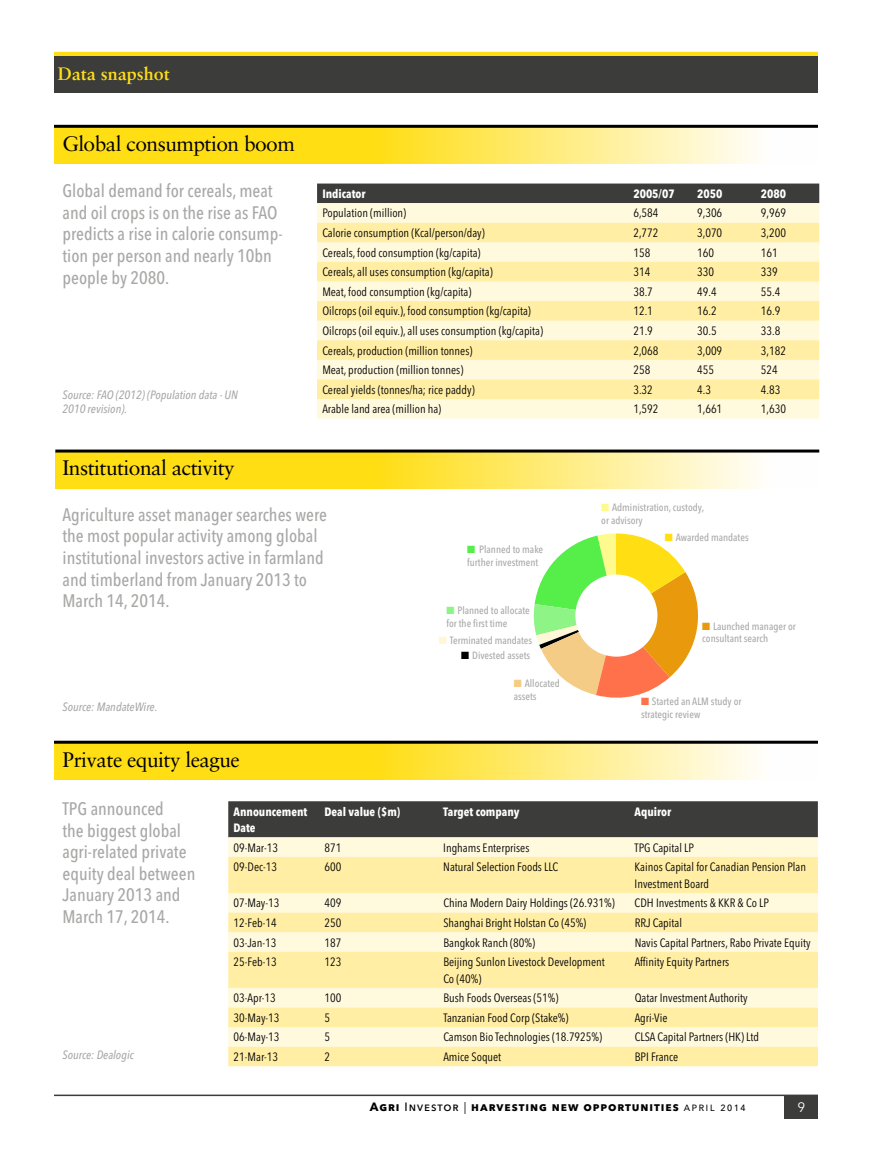
<style>
.page{position:relative;width:872px;height:1149px;background:#fff}
.page>*{position:absolute;margin:0;border:0;box-sizing:border-box;transform-origin:0 0}
.t1{font:21px "Sabon LT Std";letter-spacing:-.025em;color:#000}
.t2{font:500 condensed 18px/21.6px "Avenir Next LT Pro";color:#a8a8a7}
.t3{font:700 18px "Sabon LT Std";color:#ffde14}
.t4{font:13.5px "Avenir Next LT Pro";color:#fff}
.t5{font:condensed 12px/16.5px "Avenir Next LT Pro";color:#000}
.t6{font:italic 500 condensed 12px/14.4px "Avenir Next LT Pro";color:#a8a8a7}
.t7{font:700 condensed 12px/16.5px "Avenir Next LT Pro";color:#fff}
.t8{font:700 12px "Avenir Next LT Pro";letter-spacing:.08em;color:#000}
.t9{font:500 condensed 10.5px/12.6px "Avenir Next LT Pro";color:#a8a8a7}
.s1{color:#fffa8d}
.s2{color:#ffde14}
.s3{color:#56ee49}
.s4{color:#8ef486}
.s5{color:#e8990c}
.s6{color:#fff7d5}
.s7{color:#000}
.s8{color:#f4cc86}
.s9{color:#ff714a}
.s10{font-weight:500}
.s11{font-weight:400}
</style>
<div class="page">
<div style="left:784px;top:1094px;width:34px;height:24px;background:#3c3c3b"></div>
<hr style="left:54px;top:52px;width:764px;height:4px;background:#ffde14">
<hr style="left:54px;top:1094px;width:764px;height:1px;background:#3c3c3b">
<svg style="left:54px;top:128px;width:703px;height:36px;background:#ffe650"></svg>
<svg style="left:54px;top:743px;width:764px;height:36px;background:#f9e35c"></svg>
<div style="left:54px;top:56px;width:764px;height:36px;background:#3c3c3b"></div>
<svg style="left:55px;top:452px;width:764px;height:36px;background:#fbe45c"></svg>
<svg style="left:533px;top:533px;width:165px;height:165px"></svg>
<div style="left:575px;top:574px;width:82px;height:82px;background:#fff;border-radius:50%"></div>
<hr style="left:55px;top:449px;width:764px;height:3px;background:#000">
<hr style="left:54px;top:125px;width:764px;height:3px;background:#000">
<hr style="left:54px;top:740px;width:764px;height:3px;background:#000">
<div style="left:317px;top:183px;width:502px;height:20px;background:#3c3c3b"></div>
<div style="left:317px;top:203px;width:502px;height:215px;background:#fff9de"></div>
<svg style="left:317px;top:223px;width:502px;height:176px;background:#fff2be"></svg>
<div style="left:228px;top:801px;width:590px;height:36px;background:#3c3c3b"></div>
<div style="left:228px;top:837px;width:590px;height:19px;background:#fff9de"></div>
<svg style="left:228px;top:856px;width:590px;height:209px;background:#fff2ba"></svg>
<h2 class="t3" style="left:58px;top:62px;width:114px">Data snapshot</h2>
<h1 class="t1" style="left:63px;top:131px;width:234px">Global consumption boom</h1>
<h2 class="t2" style="left:63px;top:180px;width:221px">Global demand for cereals, meat and oil crops is on the rise as FAO predicts a rise in calorie consump&shy;tion per person and nearly 10bn people by 2080.</h2>
<p class="t6" style="left:63px;top:387px;width:177px">Source: FAO (2012) (Population data - UN<br>2010 revision).</p>
<h1 class="t1" style="left:63px;top:455px;width:174px">Institutional activity</h1>
<p class="t7" style="left:322px;top:185px;width:45px">Indicator</p>
<p class="t7" style="left:633px;top:185px;width:43px">2005/07</p>
<p class="t7" style="left:697px;top:185px;width:27px">2050</p>
<p class="t7" style="left:761px;top:185px;width:27px">2080</p>
<p class="t5" style="left:322px;top:205px;width:85px">Population (million)</p>
<p class="t5" style="left:633px;top:205px;width:27px">6,584</p>
<p class="t5" style="left:697px;top:205px;width:27px">9,306</p>
<p class="t5" style="left:761px;top:205px;width:27px">9,969</p>
<p class="t5" style="left:322px;top:224px;width:164px">Calorie consumption (Kcal/person/day)</p>
<p class="t5" style="left:633px;top:224px;width:27px">2,772</p>
<p class="t5" style="left:697px;top:224px;width:27px">3,070</p>
<p class="t5" style="left:761px;top:224px;width:27px">3,200</p>
<p class="t5" style="left:322px;top:244px;width:160px">Cereals, food consumption (kg/capita)</p>
<p class="t5" style="left:633px;top:244px;width:18px">158</p>
<p class="t5" style="left:697px;top:244px;width:18px">160</p>
<p class="t5" style="left:761px;top:244px;width:18px">161</p>
<p class="t5" style="left:322px;top:263px;width:172px">Cereals, all uses consumption (kg/capita)</p>
<p class="t5" style="left:633px;top:263px;width:18px">314</p>
<p class="t5" style="left:697px;top:263px;width:18px">330</p>
<p class="t5" style="left:761px;top:263px;width:18px">339</p>
<p class="t5" style="left:322px;top:283px;width:151px">Meat, food consumption (kg/capita)</p>
<p class="t5" style="left:633px;top:283px;width:21px">38.7</p>
<p class="t5" style="left:697px;top:283px;width:21px">49.4</p>
<p class="t5" style="left:761px;top:283px;width:21px">55.4</p>
<p class="t5" style="left:322px;top:303px;width:210px">Oilcrops (oil equiv.), food consumption (kg/capita)</p>
<p class="t5" style="left:633px;top:303px;width:21px">12.1</p>
<p class="t5" style="left:697px;top:303px;width:21px">16.2</p>
<p class="t5" style="left:761px;top:303px;width:21px">16.9</p>
<p class="t5" style="left:322px;top:322px;width:222px">Oilcrops (oil equiv.), all uses consumption (kg/capita)</p>
<p class="t5" style="left:633px;top:322px;width:21px">21.9</p>
<p class="t5" style="left:697px;top:322px;width:21px">30.5</p>
<p class="t5" style="left:761px;top:322px;width:21px">33.8</p>
<p class="t5" style="left:322px;top:342px;width:152px">Cereals, production (million tonnes)</p>
<p class="t5" style="left:633px;top:342px;width:27px">2,068</p>
<p class="t5" style="left:697px;top:342px;width:27px">3,009</p>
<p class="t5" style="left:761px;top:342px;width:27px">3,182</p>
<p class="t5" style="left:322px;top:361px;width:142px">Meat, production (million tonnes)</p>
<p class="t5" style="left:633px;top:361px;width:18px">258</p>
<p class="t5" style="left:697px;top:361px;width:18px">455</p>
<p class="t5" style="left:761px;top:361px;width:18px">524</p>
<p class="t5" style="left:322px;top:381px;width:154px">Cereal yields (tonnes/ha; rice paddy)</p>
<p class="t5" style="left:633px;top:381px;width:21px">3.32</p>
<p class="t5" style="left:697px;top:381px;width:15px">4.3</p>
<p class="t5" style="left:761px;top:381px;width:21px">4.83</p>
<p class="t5" style="left:322px;top:400px;width:120px">Arable land area (million ha)</p>
<p class="t5" style="left:633px;top:400px;width:27px">1,592</p>
<p class="t5" style="left:697px;top:400px;width:27px">1,661</p>
<p class="t5" style="left:761px;top:400px;width:27px">1,630</p>
<p class="t9" style="left:601px;top:501px;width:105px"><span class="s1">■</span> Administration, custody,</p>
<h2 class="t2" style="left:63px;top:503px;width:266px">Agriculture asset manager searches were</h2>
<p class="t9" style="left:601px;top:514px;width:43px">or advisory</p>
<h2 class="t2" style="left:63px;top:525px;width:263px">the most popular activity among global institutional investors active in farmland and timberland from January 2013 to March 14, 2014.</h2>
<p class="t9" style="left:665px;top:531px;width:85px"><span class="s2">■</span> Awarded mandates</p>
<p class="t9" style="left:467px;top:543px;width:77px"><span class="s3">■</span> Planned to make further investment</p>
<p class="t9" style="left:446px;top:604px;width:85px"><span class="s4">■</span> Planned to allocate for the first time</p>
<p class="t9" style="left:702px;top:619px;width:95px"><span class="s5">■</span> Launched manager or consultant search</p>
<p class="t9" style="left:439px;top:634px;width:95px"><span class="s6">■</span> Terminated mandates</p>
<p class="t6" style="left:63px;top:699px;width:96px">Source: MandateWire.</p>
<h1 class="t1" style="left:63px;top:747px;width:179px">Private equity league</h1>
<p class="t9" style="left:461px;top:648px;width:70px"><span class="s7">■</span> Divested assets</p>
<p class="t9" style="left:514px;top:677px;width:48px"><span class="s8">■</span> Allocated assets</p>
<p class="t9" style="left:641px;top:694px;width:102px"><span class="s9">■</span> Started an ALM study or strategic review</p>
<h2 class="t2" style="left:63px;top:797px;width:134px">TPG announced<br>the biggest global agri-related private equity deal between<br>January 2013 and<br>March 17, 2014.</h2>
<p class="t6" style="left:63px;top:1046px;width:73px">Source: Dealogic</p>
<p class="t7" style="left:233px;top:802px;width:75px">Announcement<br>Date</p>
<p class="t7" style="left:324px;top:802px;width:77px">Deal value ($m)</p>
<p class="t7" style="left:443px;top:802px;width:78px">Target company</p>
<p class="t7" style="left:634px;top:802px;width:38px">Aquiror</p>
<p class="t5" style="left:233px;top:838px;width:46px">09-Mar-13</p>
<p class="t5" style="left:324px;top:838px;width:18px">871</p>
<p class="t5" style="left:443px;top:838px;width:88px">Inghams Enterprises</p>
<p class="t5" style="left:634px;top:838px;width:61px">TPG Capital LP</p>
<p class="t5" style="left:233px;top:858px;width:45px">09-Dec-13</p>
<p class="t5" style="left:324px;top:858px;width:18px">600</p>
<p class="t5" style="left:443px;top:858px;width:116px">Natural Selection Foods LLC</p>
<p class="t5" style="left:634px;top:858px;width:173px">Kainos Capital for Canadian Pension Plan<br>Investment Board</p>
<p class="t5" style="left:233px;top:894px;width:47px">07-May-13</p>
<p class="t5" style="left:324px;top:894px;width:18px">409</p>
<p class="t5" style="left:443px;top:894px;width:173px">China Modern Dairy Holdings (26.931%)</p>
<p class="t5" style="left:634px;top:894px;width:136px">CDH Investments &amp; KKR &amp; Co LP</p>
<p class="t5" style="left:233px;top:914px;width:45px">12-Feb-14</p>
<p class="t5" style="left:324px;top:914px;width:18px">250</p>
<p class="t5" style="left:443px;top:914px;width:144px">Shanghai Bright Holstan Co (45%)</p>
<p class="t5" style="left:634px;top:914px;width:49px">RRJ Capital</p>
<p class="t5" style="left:233px;top:933px;width:44px">03-Jan-13</p>
<p class="t5" style="left:324px;top:933px;width:18px">187</p>
<p class="t5" style="left:443px;top:933px;width:93px">Bangkok Ranch (80%)</p>
<p class="t5" style="left:634px;top:933px;width:177px">Navis Capital Partners, Rabo Private Equity</p>
<p class="t5" style="left:234px;top:953px;width:45px">25-Feb-13</p>
<p class="t5" style="left:324px;top:953px;width:18px">123</p>
<p class="t5" style="left:443px;top:953px;width:163px">Beijing Sunlon Livestock Development<br>Co (40%)</p>
<p class="t5" style="left:634px;top:953px;width:96px">Affinity Equity Partners</p>
<p class="t5" style="left:234px;top:989px;width:44px">03-Apr-13</p>
<p class="t5" style="left:324px;top:989px;width:18px">100</p>
<p class="t5" style="left:443px;top:989px;width:117px">Bush Foods Overseas (51%)</p>
<p class="t5" style="left:634px;top:989px;width:114px">Qatar Investment Authority</p>
<p class="t5" style="left:234px;top:1008px;width:47px">30-May-13</p>
<p class="t5" style="left:324px;top:1008px;width:7px">5</p>
<p class="t5" style="left:443px;top:1008px;width:127px">Tanzanian Food Corp (Stake%)</p>
<p class="t5" style="left:634px;top:1008px;width:34px">Agri-Vie</p>
<p class="t5" style="left:234px;top:1028px;width:47px">06-May-13</p>
<p class="t5" style="left:324px;top:1028px;width:7px">5</p>
<p class="t5" style="left:443px;top:1028px;width:160px">Camson Bio Technologies (18.7925%)</p>
<p class="t5" style="left:634px;top:1028px;width:126px">CLSA Capital Partners (HK) Ltd</p>
<p class="t5" style="left:234px;top:1048px;width:46px">21-Mar-13</p>
<p class="t5" style="left:324px;top:1048px;width:7px">2</p>
<p class="t5" style="left:443px;top:1048px;width:59px">Amice Soquet</p>
<p class="t5" style="left:634px;top:1048px;width:45px">BPI France</p>
<p class="t8" style="left:370px;top:1099px;width:378px">Agri <span class="s10">Investor</span> <span class="s11">|</span> harvesting new opportunities <span class="s11">april 2014</span></p>
<p class="t4" style="left:797px;top:1098px;width:9px">9</p>
</div>
